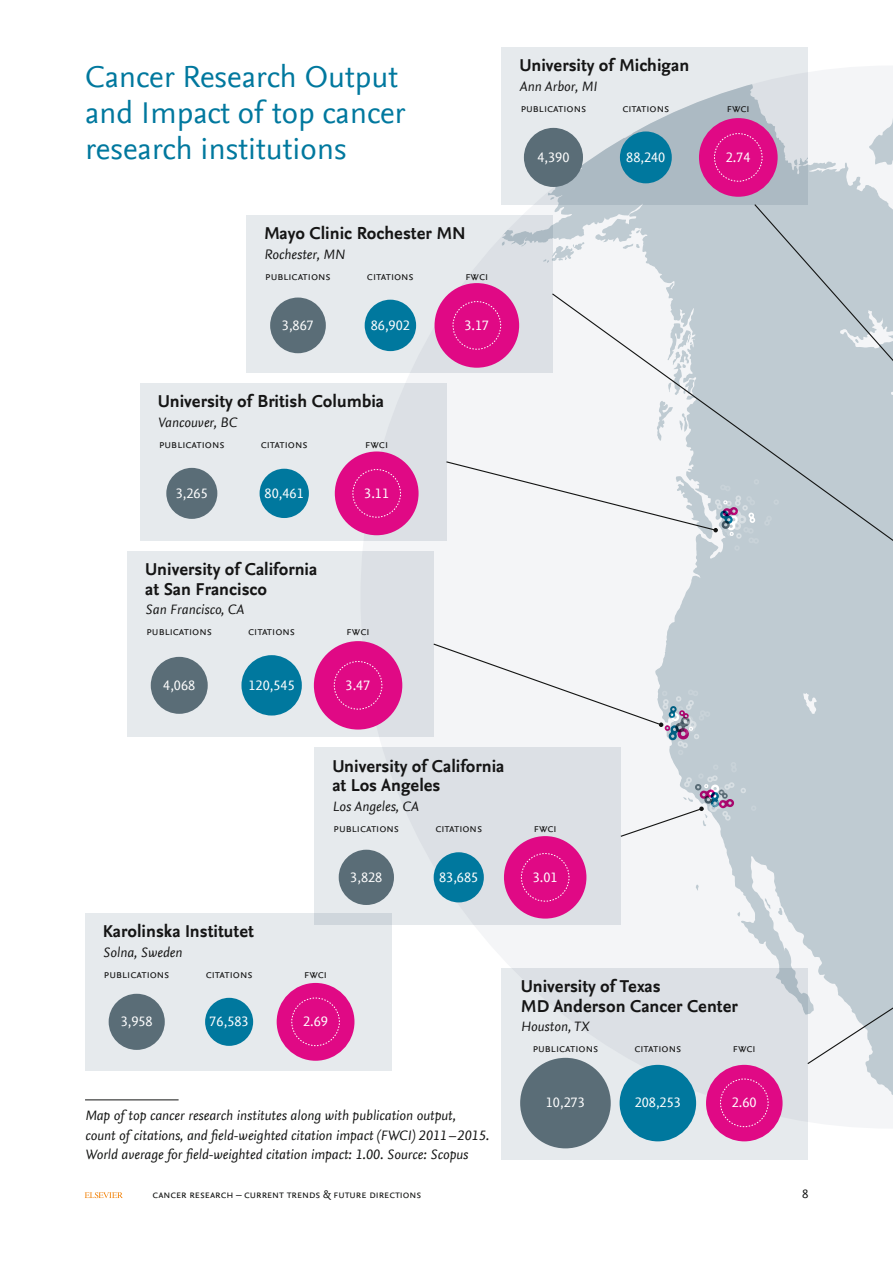
<style>
.page{position:relative;width:893px;height:1263px;background:#fff}
.page>*{position:absolute;margin:0;border:0;box-sizing:border-box;transform-origin:0 0}
.t1{font:31.5px/36px "Nexus Sans Offc Pro";color:#00789e}
.t2{font:700 18px/19.5px "Nexus Sans Offc Pro";color:#151515}
.t3{font:italic 14.25px/19.5px "Nexus Sans Offc Pro";color:#131413}
.t4{font:14.25px "Nexus Sans Offc Pro";color:#fff}
.t5{font:italic 14.25px "Nexus Sans Offc Pro";color:#151515}
.t6{font:12.75px "Nexus Sans Offc Pro";color:#131413}
.t7{font:12px "Nexus Sans Sc Offc Pro";color:#151515}
.t8{font:11.25px "Nexus Sans Sc Offc Pro";color:#131413}
</style>
<div class="page">
<svg style="left:360px;top:373px;width:83px;height:698px"></svg>
<svg style="left:443px;top:65px;width:450px;height:1063px;fill:#f4f5f7"></svg>
<div style="left:502px;top:968px;width:306px;height:191px;background:#dce0e5"></div>
<div style="left:128px;top:551px;width:306px;height:186px;background:#e6eaed"></div>
<svg style="left:502px;top:47px;width:306px;height:158px;background:#d3dadf"></svg>
<div style="left:246px;top:215px;width:306px;height:158px;background:#e6eaed"></div>
<div style="left:140px;top:383px;width:306px;height:157px;background:#e6eaed"></div>
<div style="left:85px;top:913px;width:306px;height:157px;background:#e6eaed"></div>
<div style="left:315px;top:748px;width:306px;height:177px;background:#dce0e5"></div>
<svg style="left:85px;top:1192px;width:38px;height:6px"></svg>
<svg style="left:551px;top:292px;width:202px;height:367px"></svg>
<svg style="left:445px;top:460px;width:308px;height:91px"></svg>
<svg style="left:432px;top:643px;width:278px;height:112px"></svg>
<svg style="left:620px;top:762px;width:136px;height:76px"></svg>
<svg style="left:806px;top:926px;width:87px;height:139px"></svg>
<div style="left:753px;top:203px;width:140px;height:473px;background:#bfcbd2"></div>
<hr style="left:85px;top:1099px;width:94px;height:1px;background:#131413">
<div style="left:706px;top:1065px;width:77px;height:76px;background:#e00985;border-radius:50%"></div>
<div style="left:620px;top:1065px;width:76px;height:76px;background:#00789e;border-radius:50%"></div>
<div style="left:520px;top:1058px;width:91px;height:90px;background:#5a6d77;border-radius:50%"></div>
<div style="left:720px;top:1079px;width:48px;height:48px;border:1px dashed #fff;border-radius:50%"></div>
<div style="left:314px;top:641px;width:88px;height:88px;background:#e00985;border-radius:50%"></div>
<div style="left:241px;top:655px;width:61px;height:60px;background:#00789e;border-radius:50%"></div>
<div style="left:151px;top:657px;width:57px;height:57px;background:#5a6d77;border-radius:50%"></div>
<div style="left:334px;top:661px;width:48px;height:48px;border:1px dashed #fff;border-radius:50%"></div>
<div style="left:699px;top:118px;width:79px;height:79px;background:#e00985;border-radius:50%"></div>
<div style="left:620px;top:131px;width:52px;height:52px;background:#00789e;border-radius:50%"></div>
<div style="left:524px;top:128px;width:59px;height:59px;background:#5a6d77;border-radius:50%"></div>
<div style="left:714px;top:133px;width:48px;height:49px;border:1px dashed #fff;border-radius:50%"></div>
<div style="left:434px;top:283px;width:85px;height:85px;background:#e00985;border-radius:50%"></div>
<div style="left:365px;top:300px;width:51px;height:51px;background:#00789e;border-radius:50%"></div>
<div style="left:270px;top:298px;width:56px;height:55px;background:#5a6d77;border-radius:50%"></div>
<div style="left:453px;top:301px;width:48px;height:49px;border:1px dashed #fff;border-radius:50%"></div>
<div style="left:335px;top:451px;width:84px;height:84px;background:#e00985;border-radius:50%"></div>
<div style="left:260px;top:469px;width:49px;height:49px;background:#00789e;border-radius:50%"></div>
<div style="left:166px;top:468px;width:51px;height:51px;background:#5a6d77;border-radius:50%"></div>
<div style="left:352px;top:469px;width:49px;height:48px;border:1px dashed #fff;border-radius:50%"></div>
<div style="left:277px;top:983px;width:77px;height:78px;background:#e00985;border-radius:50%"></div>
<div style="left:205px;top:998px;width:48px;height:48px;background:#00789e;border-radius:50%"></div>
<div style="left:109px;top:994px;width:56px;height:56px;background:#5a6d77;border-radius:50%"></div>
<div style="left:291px;top:998px;width:49px;height:48px;border:1px dashed #fff;border-radius:50%"></div>
<div style="left:504px;top:836px;width:82px;height:82px;background:#e00985;border-radius:50%"></div>
<div style="left:434px;top:852px;width:50px;height:50px;background:#00789e;border-radius:50%"></div>
<div style="left:339px;top:850px;width:55px;height:55px;background:#5a6d77;border-radius:50%"></div>
<div style="left:521px;top:853px;width:48px;height:48px;border:1px dashed #fff;border-radius:50%"></div>
<h1 class="t1" style="left:85px;top:56px;width:322px">Cancer Research Output and Impact of top cancer research institutions</h1>
<p class="t2" style="left:264px;top:223px;width:203px">Mayo Clinic Rochester MN</p>
<p class="t5" style="left:264px;top:243px;width:83px">Rochester, MN</p>
<p class="t7" style="left:265px;top:267px;width:67px">publications</p>
<p class="t7" style="left:367px;top:267px;width:48px">citations</p>
<p class="t7" style="left:465px;top:267px;width:24px">fwci</p>
<p class="t4" style="left:282px;top:314px;width:34px">3,867</p>
<p class="t4" style="left:371px;top:314px;width:41px">86,902</p>
<p class="t4" style="left:464px;top:314px;width:26px">3.17</p>
<p class="t2" style="left:158px;top:391px;width:228px">University of British Columbia</p>
<p class="t5" style="left:158px;top:411px;width:81px">Vancouver, BC</p>
<p class="t7" style="left:159px;top:435px;width:67px">publications</p>
<p class="t7" style="left:261px;top:435px;width:48px">citations</p>
<p class="t7" style="left:365px;top:435px;width:24px">fwci</p>
<p class="t4" style="left:176px;top:482px;width:34px">3,265</p>
<p class="t4" style="left:265px;top:482px;width:41px">80,461</p>
<p class="t4" style="left:364px;top:482px;width:26px">3.11</p>
<p class="t2" style="left:145px;top:559px;width:174px">University of California at San Francisco</p>
<p class="t5" style="left:145px;top:599px;width:100px">San Francisco, CA</p>
<p class="t7" style="left:146px;top:622px;width:67px">publications</p>
<p class="t7" style="left:248px;top:622px;width:48px">citations</p>
<p class="t7" style="left:347px;top:622px;width:24px">fwci</p>
<p class="t4" style="left:163px;top:674px;width:34px">4,068</p>
<p class="t4" style="left:248px;top:674px;width:48px">120,545</p>
<p class="t4" style="left:346px;top:674px;width:26px">3.47</p>
<p class="t2" style="left:519px;top:55px;width:171px">University of Michigan</p>
<p class="t5" style="left:519px;top:76px;width:79px">Ann Arbor, MI</p>
<p class="t7" style="left:521px;top:99px;width:67px">publications</p>
<p class="t7" style="left:622px;top:99px;width:48px">citations</p>
<p class="t7" style="left:727px;top:99px;width:24px">fwci</p>
<p class="t4" style="left:537px;top:146px;width:34px">4,390</p>
<p class="t4" style="left:626px;top:146px;width:41px">88,240</p>
<p class="t4" style="left:726px;top:146px;width:26px">2.74</p>
<p class="t2" style="left:332px;top:755px;width:174px">University of California at Los Angeles</p>
<p class="t5" style="left:332px;top:795px;width:88px">Los Angeles, CA</p>
<p class="t7" style="left:334px;top:819px;width:67px">publications</p>
<p class="t7" style="left:435px;top:819px;width:48px">citations</p>
<p class="t7" style="left:534px;top:819px;width:24px">fwci</p>
<p class="t2" style="left:103px;top:921px;width:153px">Karolinska Institutet</p>
<p class="t5" style="left:103px;top:941px;width:81px">Solna, Sweden</p>
<p class="t7" style="left:104px;top:965px;width:67px">publications</p>
<p class="t4" style="left:121px;top:1011px;width:34px">3,958</p>
<p class="t4" style="left:210px;top:1011px;width:41px">76,583</p>
<p class="t4" style="left:303px;top:1011px;width:26px">2.69</p>
<p class="t7" style="left:206px;top:965px;width:48px">citations</p>
<p class="t7" style="left:304px;top:965px;width:24px">fwci</p>
<p class="t4" style="left:350px;top:866px;width:34px">3,828</p>
<p class="t4" style="left:439px;top:866px;width:41px">83,685</p>
<p class="t4" style="left:533px;top:866px;width:26px">3.01</p>
<p class="t2" style="left:521px;top:976px;width:218px">University of Texas<br>MD Anderson Cancer Center</p>
<p class="t5" style="left:521px;top:1016px;width:69px">Houston, TX</p>
<p class="t7" style="left:533px;top:1039px;width:67px">publications</p>
<p class="t7" style="left:634px;top:1039px;width:48px">citations</p>
<p class="t7" style="left:733px;top:1039px;width:24px">fwci</p>
<p class="t3" style="left:85px;top:1105px;width:405px">Map of top cancer research institutes along with publication output, count of citations, and field-weighted citation impact (FWCI) 2011 –2015.<br>World average for field-weighted citation impact: 1.00. Source: Scopus</p>
<p class="t4" style="left:546px;top:1092px;width:41px">10,273</p>
<p class="t4" style="left:635px;top:1092px;width:48px">208,253</p>
<p class="t4" style="left:732px;top:1092px;width:26px">2.60</p>
<p class="t8" style="left:153px;top:1186px;width:270px">cancer research – current trends &amp; future directions</p>
<p class="t6" style="left:802px;top:1184px;width:8px">8</p>
</div>
